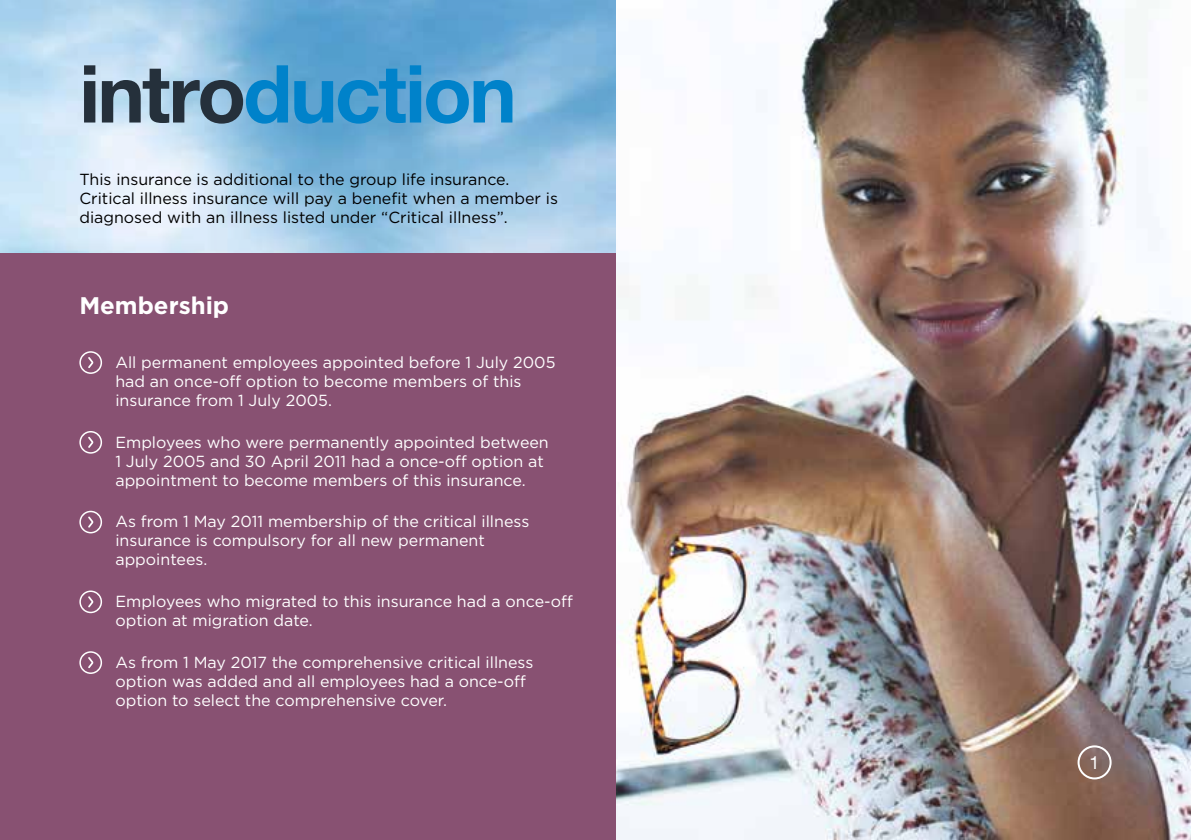
<style>
.page{position:relative;width:1191px;height:840px;background:#fff}
.page>*{position:absolute;margin:0;border:0;box-sizing:border-box;transform-origin:0 0}
.t1{font:700 80px "Helvetica Neue LT Std";letter-spacing:-.03em;color:#0082ca}
.t2{font:700 24px "Gotham";color:#fff}
.t3{font:18px "Helvetica Neue LT Std";color:#fff}
.t4{font:16px/19px "Gotham";color:#fff}
.t5{font:16px/19px "Gotham";color:#000}
.s1{color:#25303b}
</style>
<div class="page">
<img style="left:615px;top:0;width:576px;height:839px">
<img style="left:0;top:0;width:615px;height:254px">
<div style="left:0;top:254px;width:615px;height:585px;background:#885172"></div>
<svg style="left:79px;top:351px;width:23px;height:22px"></svg>
<svg style="left:79px;top:431px;width:23px;height:22px"></svg>
<svg style="left:79px;top:510px;width:23px;height:23px"></svg>
<svg style="left:79px;top:590px;width:23px;height:23px"></svg>
<svg style="left:79px;top:651px;width:23px;height:22px"></svg>
<div style="left:1077px;top:745px;width:34px;height:34px;border:2px solid #fff;border-radius:50%"></div>
<h1 class="t1" style="left:79px;top:44px;width:439px"><span class="s1">intro</span>duction</h1>
<p class="t5" style="left:79px;top:170px;width:480px">This insurance is additional to the group life insurance.<br>Critical illness insurance will pay a benefit when a member is diagnosed with an illness listed under “Critical illness”.</p>
<h2 class="t2" style="left:79px;top:289px;width:151px">Membership</h2>
<p class="t4" style="left:115px;top:352px;width:441px">All permanent employees appointed before 1 July 2005 had an once-off option to become members of this insurance from 1 July 2005.</p>
<p class="t4" style="left:115px;top:432px;width:435px">Employees who were permanently appointed between<br>1 July 2005 and 30 April 2011 had a once-off option at appointment to become members of this insurance.</p>
<p class="t4" style="left:115px;top:511px;width:415px">As from 1 May 2011 membership of the critical illness insurance is compulsory for all new permanent appointees.</p>
<p class="t4" style="left:115px;top:591px;width:459px">Employees who migrated to this insurance had a once-off option at migration date.</p>
<p class="t4" style="left:115px;top:652px;width:419px">As from 1 May 2017 the comprehensive critical illness option was added and all employees had a once-off option to select the comprehensive cover.</p>
<p class="t3" style="left:1089px;top:751px;width:12px">1</p>
</div>
